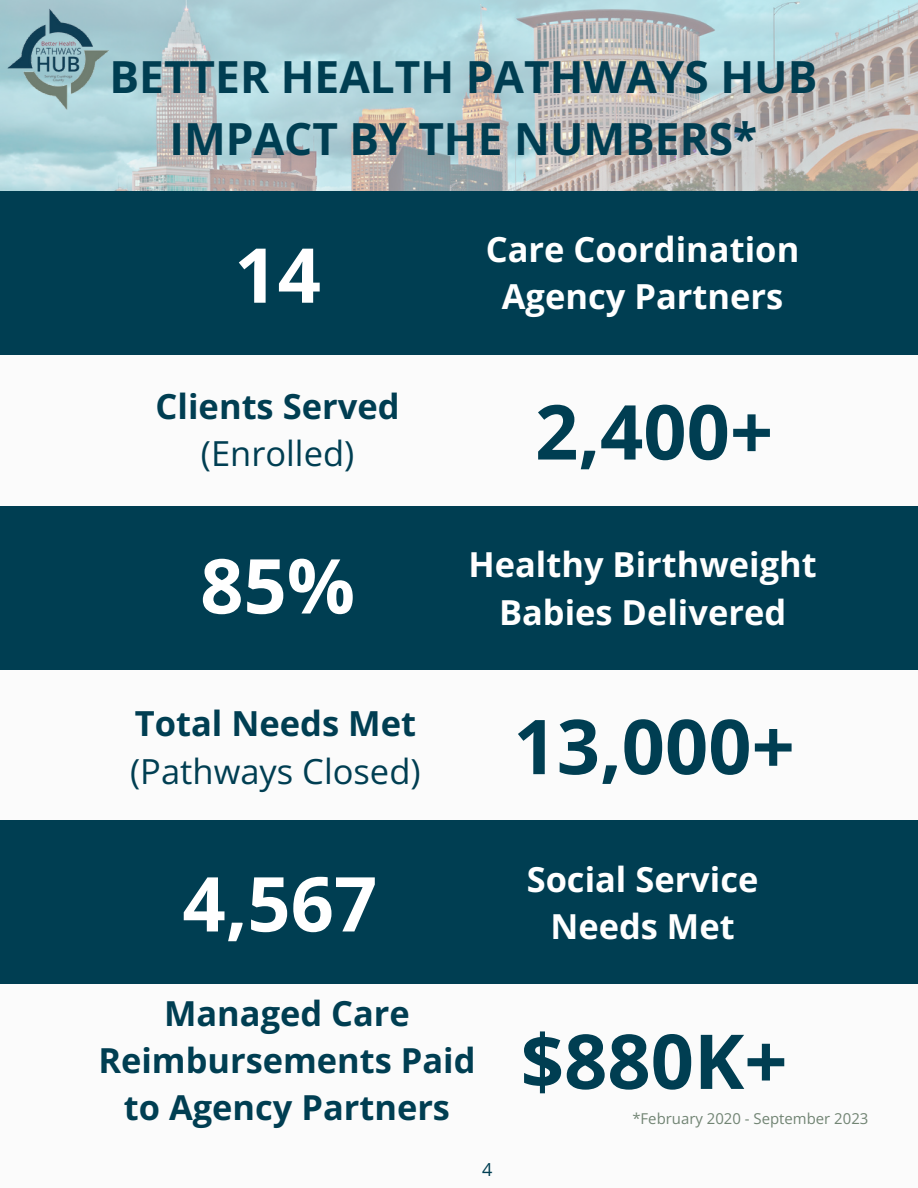
<style>
.page{position:relative;width:918px;height:1188px;background:#fbfbfb}
.page>*{position:absolute;margin:0;border:0;box-sizing:border-box;transform-origin:0 0}
.t1{font:700 75.75px "Open Sans";color:#003e52}
.t2{font:700 75.75px "Open Sans";color:#fff}
.t3{font:700 44.25px "Open Sans";color:#003e52}
.t4{font:700 34.5px/47.2px "Open Sans";color:#fff;text-align:center}
.t5{font:700 34.5px/47.2px "Open Sans";color:#003e52;text-align:center}
.t6{font:34.5px "Open Sans";color:#003e52}
.t7{font:18px "Open Sans";color:#003e52}
.t8{font:15px "Open Sans";color:#718473}
.s1{font-weight:400}
</style>
<div class="page">
<img style="left:0;top:0;width:918px;height:192px">
<div style="left:0;top:506px;width:918px;height:163px;background:#003e52"></div>
<div style="left:0;top:192px;width:918px;height:163px;background:#003e52"></div>
<div style="left:0;top:821px;width:918px;height:163px;background:#003e52"></div>
<img style="left:4px;top:3px;width:108px;height:112px">
<p class="t3" style="left:110px;top:46px;width:709px">BETTER HEALTH PATHWAYS HUB</p>
<p class="t3" style="left:170px;top:108px;width:589px">IMPACT BY THE NUMBERS*</p>
<p class="t2" style="left:234px;top:222px;width:88px">14</p>
<p class="t5" style="left:156px;top:382px;width:245px">Clients Served <span class="s1">(Enrolled)</span></p>
<p class="t4" style="left:486px;top:225px;width:315px">Care Coordination</p>
<p class="t4" style="left:502px;top:272px;width:283px">Agency Partners</p>
<p class="t1" style="left:535px;top:379px;width:240px">2,400+</p>
<p class="t2" style="left:200px;top:533px;width:156px">85%</p>
<p class="t4" style="left:469px;top:540px;width:350px">Healthy Birthweight<br>Babies Delivered</p>
<p class="t5" style="left:135px;top:699px;width:283px">Total Needs Met</p>
<p class="t6" style="left:130px;top:747px;width:292px">(Pathways Closed)</p>
<p class="t1" style="left:513px;top:693px;width:283px">13,000+</p>
<p class="t2" style="left:182px;top:851px;width:196px">4,567</p>
<p class="t5" style="left:98px;top:989px;width:379px">Managed Care<br>Reimbursements Paid to Agency Partners</p>
<p class="t7" style="left:482px;top:1157px;width:12px">4</p>
<p class="t4" style="left:527px;top:855px;width:233px">Social Service</p>
<p class="t4" style="left:550px;top:902px;width:186px">Needs Met</p>
<p class="t1" style="left:521px;top:1008px;width:268px">$880K+</p>
<p class="t8" style="left:632px;top:1108px;width:238px">*February 2020 - September 2023</p>
</div>
